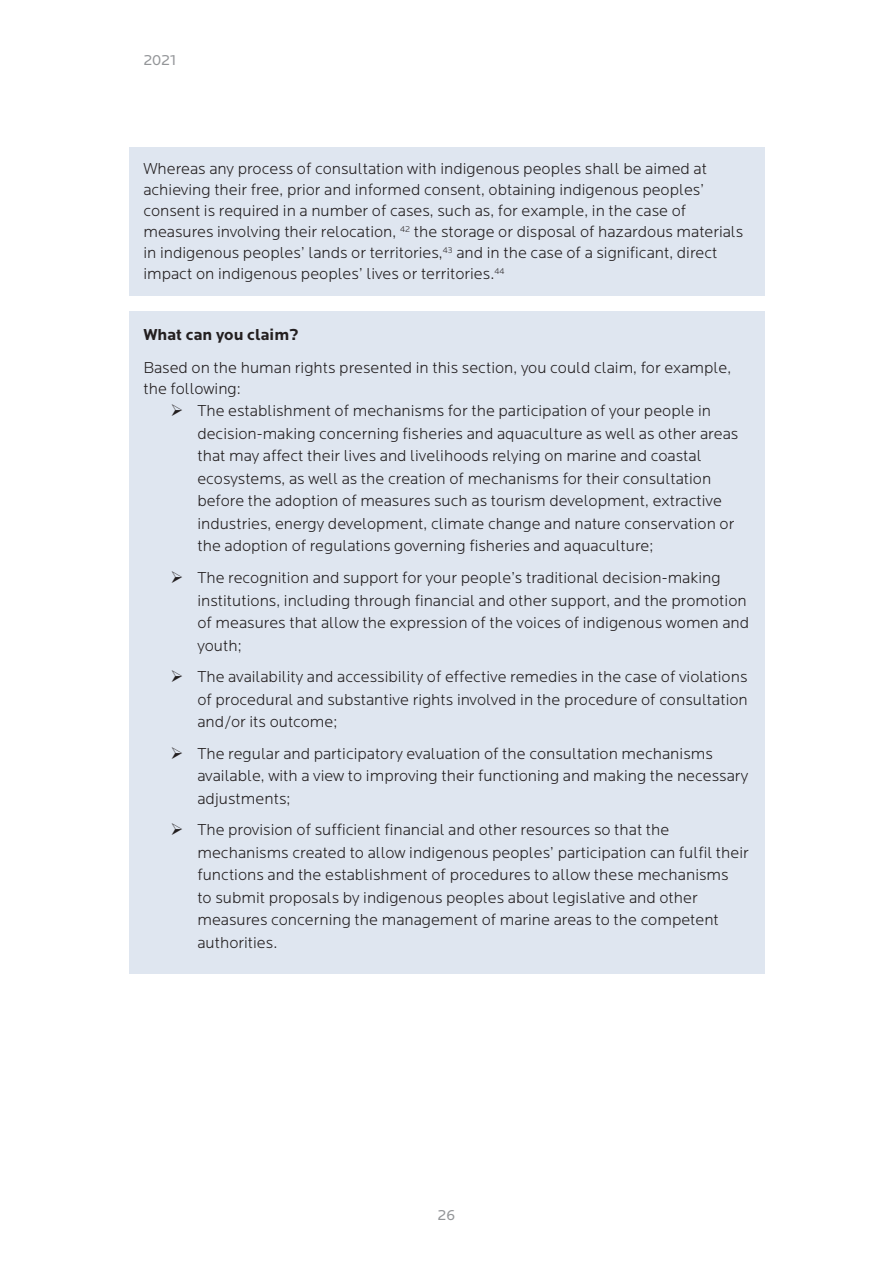
<style>
.page{position:relative;width:893px;height:1263px;background:#fff}
.page>*{position:absolute;margin:0;border:0;box-sizing:border-box;transform-origin:0 0}
.Locator_P{font:300 16.5px/22.5px "Locator";color:#231f20}
.Heading_4{font:700 16.5px "Locator";color:#231f20}
.t1{font:15px "Locator";letter-spacing:-.01em;color:#939598}
</style>
<div class="page">
<div style="left:129px;top:147px;width:635px;height:149px;background:#dfe6f0"></div>
<div style="left:129px;top:311px;width:635px;height:663px;background:#dfe6f0"></div>
<p class="t1" style="left:143px;top:52px;width:34px">2021</p>
<p class="Locator_P" style="left:143px;top:159px;width:601px;line-height:21px">Whereas any process of consultation with indigenous peoples shall be aimed at achieving their free, prior and informed consent, obtaining indigenous peoples’ consent is required in a number of cases, such as, for example, in the case of measures involving their relocation, <sup>42</sup> the storage or disposal of hazardous materials in indigenous peoples’ lands or territories,<sup>43</sup> and in the case of a significant, direct impact on indigenous peoples’ lives or territories.<sup>44</sup></p>
<p class="Heading_4" style="left:143px;top:325px;width:157px">What can you claim?</p>
<p class="Locator_P" style="left:143px;top:357px;width:589px;line-height:21px">Based on the human rights presented in this section, you could claim, for example, the following:</p>
<p class="Locator_P" style="left:197px;top:400px;width:542px;text-indent:-27px">➢ The establishment of mechanisms for the participation of your people in decision-making concerning fisheries and aquaculture as well as other areas that may affect their lives and livelihoods relying on marine and coastal ecosystems, as well as the creation of mechanisms for their consultation before the adoption of measures such as tourism development, extractive industries, energy development, climate change and nature conservation or the adoption of regulations governing fisheries and aquaculture;</p>
<p class="Locator_P" style="left:197px;top:567px;width:553px;text-indent:-27px">➢ The recognition and support for your people’s traditional decision-making institutions, including through financial and other support, and the promotion of measures that allow the expression of the voices of indigenous women and youth;</p>
<p class="Locator_P" style="left:197px;top:666px;width:552px;text-align:justify;text-indent:-27px">➢ The availability and accessibility of effective remedies in the case of violations of procedural and substantive rights involved in the procedure of consultation and/or its outcome;</p>
<p class="Locator_P" style="left:197px;top:742px;width:552px;text-indent:-27px">➢ The regular and participatory evaluation of the consultation mechanisms available, with a view to improving their functioning and making the necessary adjustments;</p>
<p class="Locator_P" style="left:197px;top:819px;width:553px;text-indent:-27px">➢ The provision of sufficient financial and other resources so that the mechanisms created to allow indigenous peoples’ participation can fulfil their functions and the establishment of procedures to allow these mechanisms<br>to submit proposals by indigenous peoples about legislative and other measures concerning the management of marine areas to the competent authorities.</p>
<p class="t1" style="left:438px;top:1207px;width:19px">26</p>
</div>
